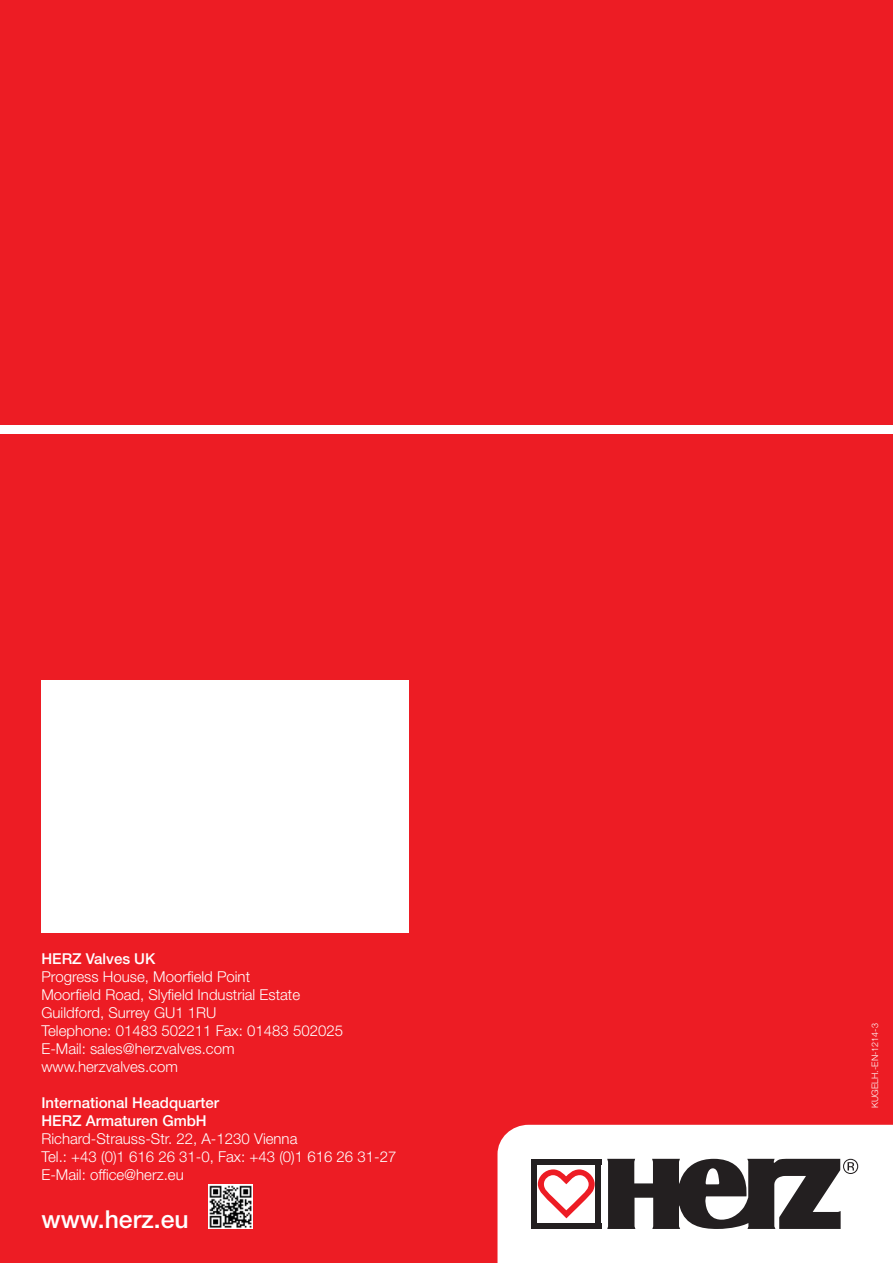
<style>
.page{position:relative;width:893px;height:1263px;background:#ed1c24}
.page>*{position:absolute;margin:0;border:0;box-sizing:border-box;transform-origin:0 0}
.t1{font:500 24.75px "Helvetica Neue LT Std";color:#fff}
.t2{font:300 15px "Helvetica Neue LT Std";color:#fff}
.t3{font:500 15px "Helvetica Neue LT Std";color:#fff}
.t4{font:300 9px "Helvetica Neue LT Std";color:#fff}
</style>
<div class="page">
<div style="left:497px;top:1125px;width:396px;height:138px;background:#fff"></div>
<div style="left:41px;top:680px;width:367px;height:253px;background:#fff"></div>
<div style="left:0;top:425px;width:893px;height:9px;background:#fff"></div>
<img style="left:208px;top:1184px;width:45px;height:44px">
<svg style="left:607px;top:1159px;width:251px;height:70px;background:#656263"></svg>
<div style="left:537px;top:1164px;width:58px;height:59px;background:#fff"></div>
<svg style="left:538px;top:1169px;width:57px;height:49px"></svg>
<div style="left:531px;top:1161px;width:6px;height:65px;background:#231f20"></div>
<div style="left:596px;top:1162px;width:5px;height:65px;background:#231f20"></div>
<div style="left:531px;top:1159px;width:70px;height:5px;background:#231f20"></div>
<div style="left:531px;top:1223px;width:70px;height:6px;background:#231f20"></div>
<p class="t3" style="left:41px;top:950px;width:115px">HERZ Valves UK</p>
<p class="t2" style="left:41px;top:968px;width:210px">Progress House, Moorfield Point</p>
<p class="t2" style="left:41px;top:986px;width:260px">Moorfield Road, Slyfield Industrial Estate</p>
<p class="t2" style="left:41px;top:1004px;width:177px">Guildford, Surrey GU1 1RU</p>
<p class="t2" style="left:41px;top:1022px;width:303px">Telephone: 01483 502211 Fax: 01483 502025</p>
<p class="t2" style="left:41px;top:1040px;width:195px">E-Mail: sales@herzvalves.com</p>
<p class="t2" style="left:41px;top:1058px;width:138px">www.herzvalves.com</p>
<p class="t3" style="left:41px;top:1094px;width:179px">International Headquarter</p>
<p class="t3" style="left:41px;top:1112px;width:167px">HERZ Armaturen GmbH</p>
<p class="t2" style="left:41px;top:1130px;width:258px">Richard-Strauss-Str. 22, A-1230 Vienna</p>
<p class="t2" style="left:41px;top:1148px;width:356px">Tel.: +43 (0)1 616 26 31-0, Fax: +43 (0)1 616 26 31-27</p>
<p class="t2" style="left:41px;top:1166px;width:144px">E-Mail: office@herz.eu</p>
<p class="t1" style="left:41px;top:1204px;width:149px">www.herz.eu</p>
<p class="t4" style="left:869px;top:1108px;width:86px;rotate:-90deg">KUGELH.-EN-1214-3</p>
</div>
